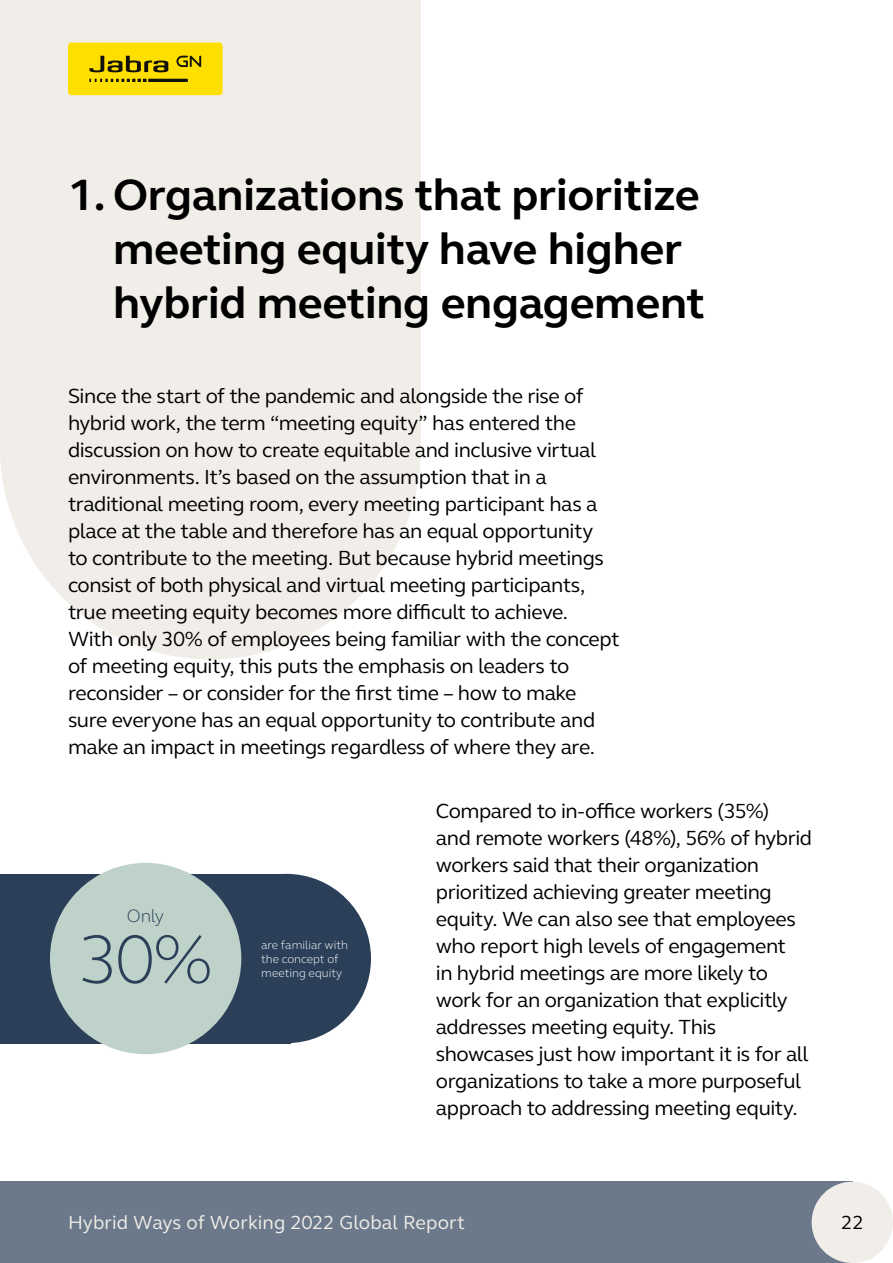
<style>
.page{position:relative;width:893px;height:1263px;background:#fff}
.page>*{position:absolute;margin:0;border:0;box-sizing:border-box;transform-origin:0 0}
.t1{font:300 70.05px "GN Elliot";color:#2b3f59}
.t2{font:700 45px/54px "GN Elliot";letter-spacing:-.005em;color:#000}
.t3{font:21px/27px "GN Elliot";letter-spacing:-.02em;color:#000}
.t4{font:19.5px "GN Elliot";letter-spacing:.005em;color:#f1eee9}
.t5{font:19.5px "GN Elliot";color:#000}
.t6{font:300 18.3px "GN Elliot";color:#2b3f59}
.t7{font:300 12px/14.4px "GN Elliot";color:#fff}
</style>
<div class="page">
<div style="left:0;top:0;width:421px;height:446px;background:#f1eee9"></div>
<div style="left:0;top:232px;width:421px;height:427px;background:#f1eee9;border-radius:50%"></div>
<div style="left:68px;top:43px;width:155px;height:52px;background:#ffdf00;border-radius:3px"></div>
<svg style="left:89px;top:56px;width:79px;height:16px"></svg>
<svg style="left:89px;top:79px;width:58px;height:3px"></svg>
<hr style="left:148px;top:79px;width:40px;height:3px;background:#13110c">
<svg style="left:176px;top:56px;width:25px;height:11px"></svg>
<div style="left:0;top:874px;width:290px;height:169px;background:#2b3f59"></div>
<div style="left:202px;top:874px;width:169px;height:169px;background:#2b3f59;border-radius:50%"></div>
<div style="left:50px;top:863px;width:191px;height:191px;background:#bfd2ca;border-radius:50%"></div>
<div style="left:0;top:1182px;width:852px;height:81px;background:#6b798b"></div>
<div style="left:812px;top:1182px;width:81px;height:81px;background:#f1eee9;border-radius:50%"></div>
<p class="t2" style="left:113px;top:167px;width:593px;text-indent:-45px">1. Organizations that prioritize meeting equity have higher hybrid meeting engagement</p>
<p class="t3" style="left:68px;top:382px;width:553px">Since the start of the pandemic and alongside the rise of hybrid work, the term “meeting equity” has entered the discussion on how to create equitable and inclusive virtual environments. It’s based on the assumption that in a traditional meeting room, every meeting participant has a place at the table and therefore has an equal opportunity<br>to contribute to the meeting. But because hybrid meetings consist of both physical and virtual meeting participants, true meeting equity becomes more difficult to achieve.<br>With only 30% of employees being familiar with the concept of meeting equity, this puts the emphasis on leaders to reconsider – or consider for the first time – how to make sure everyone has an equal opportunity to contribute and make an impact in meetings regardless of where they are.</p>
<p class="t6" style="left:127px;top:904px;width:39px">Only</p>
<p class="t1" style="left:78px;top:912px;width:137px">30%</p>
<p class="t7" style="left:261px;top:937px;width:88px">are familiar with the concept of</p>
<p class="t7" style="left:261px;top:966px;width:83px">meeting equity</p>
<p class="t3" style="left:436px;top:797px;width:378px">Compared to in-office workers (35%)<br>and remote workers (48%), 56% of hybrid workers said that their organization prioritized achieving greater meeting equity. We can also see that employees who report high levels of engagement<br>in hybrid meetings are more likely to work for an organization that explicitly addresses meeting equity. This showcases just how important it is for all organizations to take a more purposeful approach to addressing meeting equity.</p>
<p class="t4" style="left:68px;top:1209px;width:399px">Hybrid Ways of Working 2022 Global Report</p>
<p class="t5" style="left:841px;top:1209px;width:24px">22</p>
</div>
